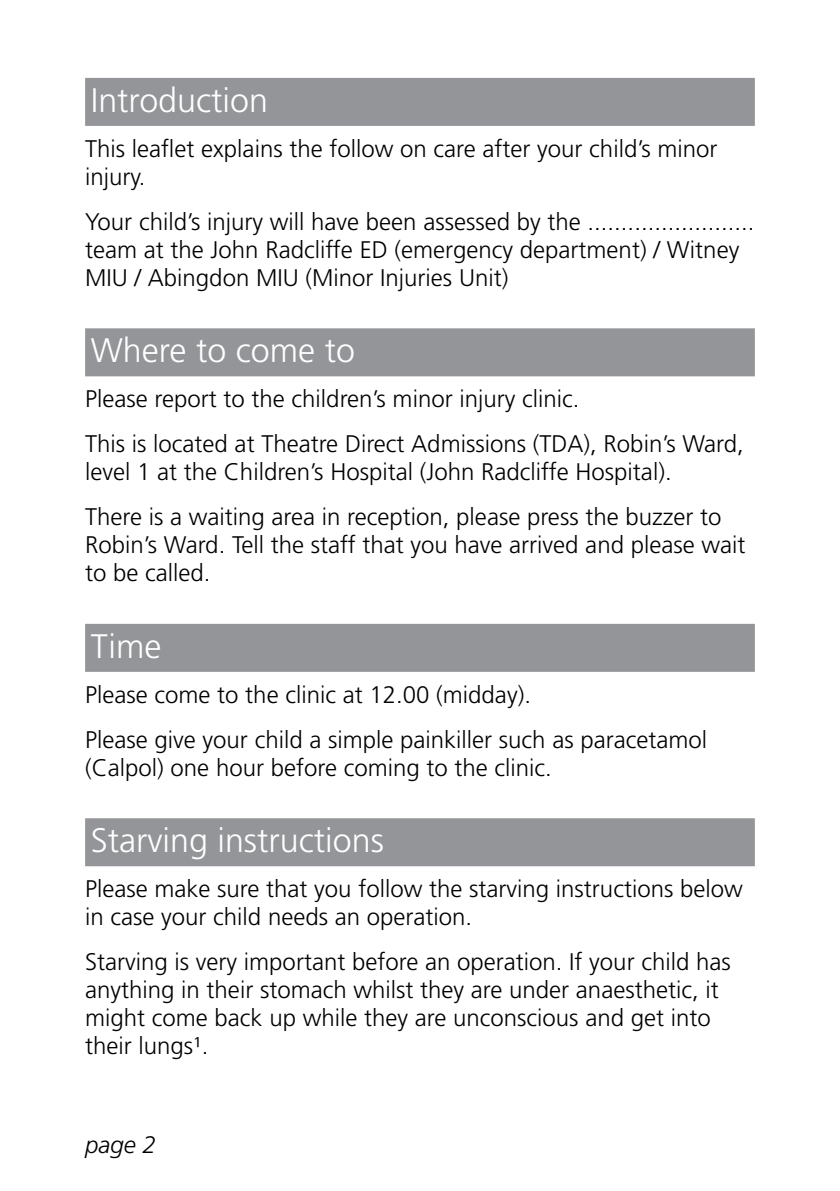
<style>
.page{position:relative;width:840px;height:1191px;background:#fff}
.page>*{position:absolute;margin:0;border:0;box-sizing:border-box;transform-origin:0 0}
.t1{font:300 34px "Frutiger";color:#fff}
.t2{font:300 24px/28px "Frutiger";color:#000}
.t3{font:italic 300 24px "Frutiger";color:#000}
</style>
<div class="page">
<div style="left:85px;top:78px;width:669px;height:48px;background:#939598"></div>
<div style="left:85px;top:328px;width:669px;height:48px;background:#939598"></div>
<div style="left:85px;top:624px;width:669px;height:48px;background:#939598"></div>
<div style="left:85px;top:818px;width:669px;height:48px;background:#939598"></div>
<h1 class="t1" style="left:91px;top:81px;width:178px">Introduction</h1>
<p class="t2" style="left:85px;top:134px;width:633px">This leaflet explains the follow on care after your child’s minor injury.</p>
<p class="t2" style="left:85px;top:207px;width:670px">Your child’s injury will have been assessed by the ......................... team at the John Radcliffe ED (emergency department) / Witney<br>MIU / Abingdon MIU (Minor Injuries Unit)</p>
<h1 class="t1" style="left:91px;top:331px;width:265px">Where to come to</h1>
<p class="t2" style="left:85px;top:376px;width:659px;line-height:45px">Please report to the children’s minor injury clinic.<br>This is located at Theatre Direct Admissions (TDA), Robin’s Ward,</p>
<p class="t2" style="left:85px;top:449px;width:637px;line-height:45px">level 1 at the Children’s Hospital (John Radcliffe Hospital).<br>There is a waiting area in reception, please press the buzzer to</p>
<p class="t2" style="left:85px;top:531px;width:661px">Robin’s Ward. Tell the staff that you have arrived and please wait to be called.</p>
<h1 class="t1" style="left:91px;top:626px;width:72px">Time</h1>
<p class="t2" style="left:85px;top:672px;width:623px;line-height:45px">Please come to the clinic at 12.00 (midday).<br>Please give your child a simple painkiller such as paracetamol</p>
<p class="t2" style="left:85px;top:753px;width:468px">(Calpol) one hour before coming to the clinic.</p>
<h1 class="t1" style="left:91px;top:821px;width:294px">Starving instructions</h1>
<p class="t2" style="left:85px;top:874px;width:658px">Please make sure that you follow the starving instructions below in case your child needs an operation.</p>
<p class="t2" style="left:85px;top:947px;width:646px">Starving is very important before an operation. If your child has anything in their stomach whilst they are under anaesthetic, it might come back up while they are unconscious and get into their lungs¹.</p>
<p class="t3" style="left:85px;top:1131px;width:72px">page 2</p>
</div>
